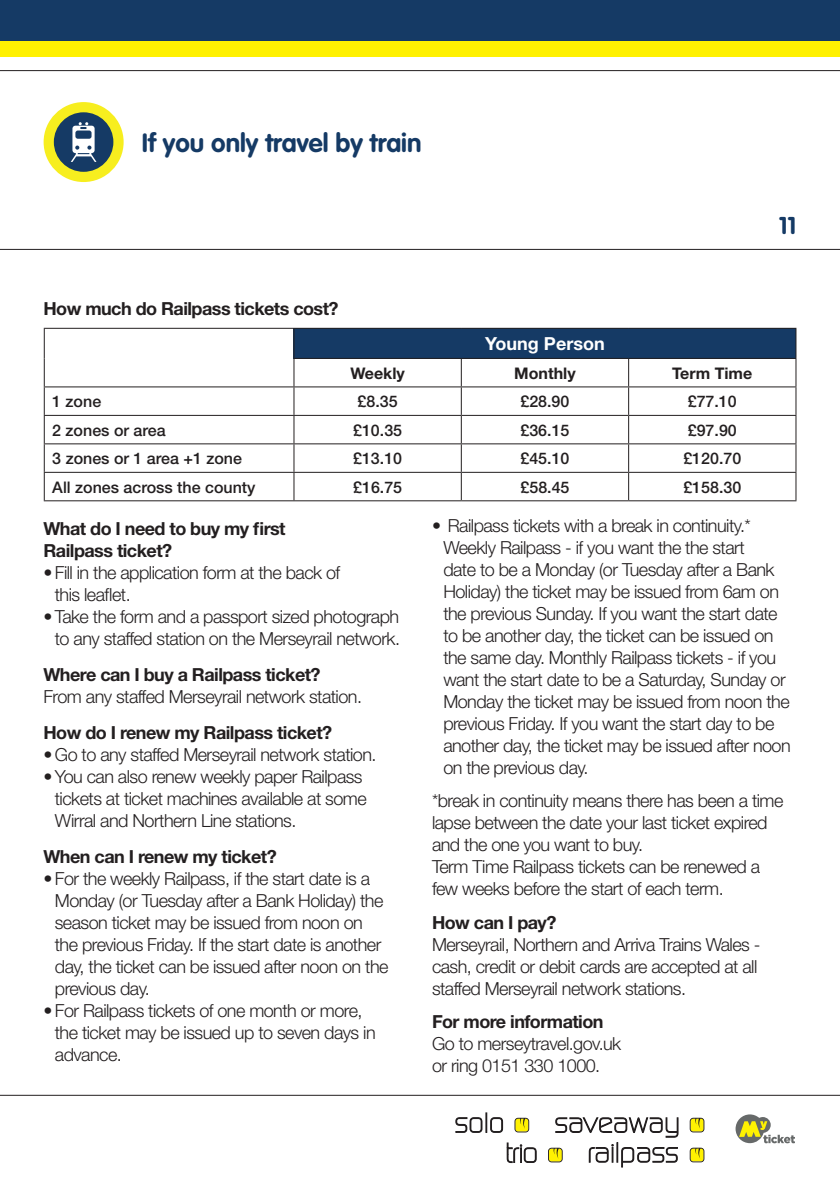
<style>
.page{position:relative;width:840px;height:1191px;background:#fff}
.page>*{position:absolute;margin:0;border:0;box-sizing:border-box;transform-origin:0 0}
.t1{font:700 26px "VAG Rounded";color:#153a65}
.t2{font:700 24px "VAG Rounded";color:#153a65}
.t3{font:300 18px/22px "Helvetica Neue LT";letter-spacing:-.03em;color:#231f20}
.t4{font:700 18px/22px "Helvetica Neue LT";letter-spacing:-.03em;color:#231f20}
.t5{font:700 18px "Helvetica Neue LT";color:#fff}
.t6{font:500 16px "Helvetica Neue LT";color:#231f20}
.t7{font:700 16px "Helvetica Neue LT";color:#231f20}
</style>
<div class="page">
<div style="left:0;top:0;width:839px;height:42px;background:#153a65"></div>
<div style="left:0;top:42px;width:839px;height:15px;background:#fff101"></div>
<hr style="left:0;top:1095px;width:839px;height:1px;background:#231f20">
<hr style="left:0;top:70px;width:839px;height:1px;background:#231f20">
<hr style="left:0;top:249px;width:839px;height:1px;background:#231f20">
<div style="left:294px;top:328px;width:501px;height:30px;background:#153a65"></div>
<hr style="left:44px;top:328px;width:250px;height:1px;background:#231f20">
<hr style="left:294px;top:328px;width:167px;height:1px;background:#231f20">
<hr style="left:461px;top:328px;width:167px;height:1px;background:#231f20">
<hr style="left:628px;top:328px;width:168px;height:1px;background:#231f20">
<hr style="left:293px;top:358px;width:168px;height:1px;background:#231f20">
<hr style="left:461px;top:358px;width:167px;height:1px;background:#231f20">
<hr style="left:628px;top:358px;width:168px;height:1px;background:#231f20">
<hr style="left:44px;top:386px;width:250px;height:1px;background:#231f20">
<hr style="left:294px;top:386px;width:167px;height:1px;background:#231f20">
<hr style="left:461px;top:386px;width:167px;height:1px;background:#231f20">
<hr style="left:628px;top:386px;width:168px;height:1px;background:#231f20">
<hr style="left:44px;top:415px;width:250px;height:1px;background:#231f20">
<hr style="left:294px;top:415px;width:167px;height:1px;background:#231f20">
<hr style="left:461px;top:415px;width:167px;height:1px;background:#231f20">
<hr style="left:628px;top:415px;width:168px;height:1px;background:#231f20">
<hr style="left:44px;top:443px;width:250px;height:1px;background:#231f20">
<hr style="left:294px;top:443px;width:167px;height:1px;background:#231f20">
<hr style="left:461px;top:443px;width:167px;height:1px;background:#231f20">
<hr style="left:628px;top:443px;width:168px;height:1px;background:#231f20">
<hr style="left:44px;top:472px;width:250px;height:1px;background:#231f20">
<svg style="left:44px;top:329px;width:1px;height:171px"></svg>
<hr style="left:294px;top:472px;width:167px;height:1px;background:#231f20">
<svg style="left:293px;top:329px;width:1px;height:171px"></svg>
<hr style="left:461px;top:472px;width:167px;height:1px;background:#231f20">
<svg style="left:460px;top:359px;width:1px;height:141px"></svg>
<hr style="left:628px;top:472px;width:168px;height:1px;background:#231f20">
<svg style="left:795px;top:329px;width:1px;height:171px"></svg>
<hr style="left:44px;top:500px;width:250px;height:1px;background:#231f20">
<hr style="left:294px;top:500px;width:167px;height:1px;background:#231f20">
<hr style="left:461px;top:500px;width:167px;height:1px;background:#231f20">
<hr style="left:628px;top:500px;width:168px;height:1px;background:#231f20">
<div style="left:44px;top:102px;width:79px;height:80px;background:#f7ee1f;border-radius:50%"></div>
<div style="left:54px;top:112px;width:59px;height:60px;background:#153a65;border-radius:50%"></div>
<svg style="left:71px;top:122px;width:25px;height:40px"></svg>
<svg style="left:735px;top:1114px;width:59px;height:29px"></svg>
<svg style="left:455px;top:1112px;width:47px;height:20px"></svg>
<svg style="left:514px;top:1117px;width:15px;height:15px"></svg>
<svg style="left:506px;top:1142px;width:30px;height:21px"></svg>
<svg style="left:689px;top:1117px;width:15px;height:15px"></svg>
<svg style="left:548px;top:1117px;width:130px;height:50px"></svg>
<svg style="left:689px;top:1147px;width:15px;height:15px"></svg>
<p class="t1" style="left:142px;top:127px;width:281px">If you only travel by train</p>
<p class="t4" style="left:43px;top:297px;width:296px">How much do Railpass tickets cost?</p>
<p class="t5" style="left:485px;top:333px;width:121px">Young Person</p>
<p class="t7" style="left:350px;top:363px;width:56px">Weekly</p>
<p class="t7" style="left:514px;top:363px;width:63px">Monthly</p>
<p class="t7" style="left:672px;top:363px;width:81px">Term Time</p>
<p class="t6" style="left:52px;top:392px;width:50px">1 zone</p>
<p class="t6" style="left:357px;top:392px;width:42px">£8.35</p>
<p class="t6" style="left:520px;top:392px;width:50px">£28.90</p>
<p class="t6" style="left:687px;top:392px;width:50px">£77.10</p>
<p class="t6" style="left:52px;top:420px;width:115px">2 zones or area</p>
<p class="t6" style="left:353px;top:420px;width:50px">£10.35</p>
<p class="t6" style="left:520px;top:420px;width:50px">£36.15</p>
<p class="t6" style="left:687px;top:420px;width:50px">£97.90</p>
<p class="t6" style="left:52px;top:449px;width:191px">3 zones or 1 area +1 zone</p>
<p class="t6" style="left:353px;top:449px;width:50px">£13.10</p>
<p class="t6" style="left:520px;top:449px;width:50px">£45.10</p>
<p class="t6" style="left:683px;top:449px;width:59px">£120.70</p>
<p class="t6" style="left:52px;top:477px;width:205px">All zones across the county</p>
<p class="t6" style="left:353px;top:477px;width:50px">£16.75</p>
<p class="t6" style="left:520px;top:477px;width:50px">£58.45</p>
<p class="t6" style="left:683px;top:477px;width:59px">£158.30</p>
<p class="t2" style="left:778px;top:211px;width:19px">11</p>
<p class="t4" style="left:43px;top:517px;width:243px">What do I need to buy my first<br>Railpass ticket?</p>
<p class="t3" style="left:55px;top:561px;width:287px;text-indent:-11px">• Fill in the application form at the back of this leaflet.</p>
<p class="t3" style="left:43px;top:605px;width:358px;text-align:right">• Take the form and a passport sized photograph to any staffed station on the Merseyrail network.</p>
<p class="t4" style="left:43px;top:663px;width:278px">Where can I buy a Railpass ticket?</p>
<p class="t3" style="left:43px;top:685px;width:320px">From any staffed Merseyrail network station.</p>
<p class="t4" style="left:43px;top:721px;width:290px">How do I renew my Railpass ticket?</p>
<p class="t3" style="left:43px;top:743px;width:334px">• Go to any staffed Merseyrail network station.</p>
<p class="t3" style="left:55px;top:765px;width:313px;text-indent:-11px">• You can also renew weekly paper Railpass tickets at ticket machines available at some<br>Wirral and Northern Line stations.</p>
<p class="t4" style="left:43px;top:845px;width:234px">When can I renew my ticket?</p>
<p class="t3" style="left:55px;top:867px;width:335px;text-indent:-11px">• For the weekly Railpass, if the start date is a Monday (or Tuesday after a Bank Holiday) the season ticket may be issued from noon on the previous Friday. If the start date is another day, the ticket can be issued after noon on the previous day.</p>
<p class="t3" style="left:55px;top:999px;width:322px;text-indent:-11px">• For Railpass tickets of one month or more, the ticket may be issued up to seven days in advance.</p>
<p class="t3" style="left:443px;top:514px;width:349px;text-indent:-11px">• Railpass tickets with a break in continuity.* Weekly Railpass - if you want the the start<br>date to be a Monday (or Tuesday after a Bank Holiday) the ticket may be issued from 6am on the previous Sunday. If you want the start date to be another day, the ticket can be issued on the same day. Monthly Railpass tickets - if you want the start date to be a Saturday, Sunday or Monday the ticket may be issued from noon the previous Friday. If you want the start day to be another day, the ticket may be issued after noon on the previous day.</p>
<p class="t3" style="left:432px;top:789px;width:353px">*break in continuity means there has been a time lapse between the date your last ticket expired and the one you want to buy.</p>
<p class="t3" style="left:432px;top:855px;width:329px">Term Time Railpass tickets can be renewed a few weeks before the start of each term.</p>
<p class="t4" style="left:432px;top:910px;width:126px">How can I pay?</p>
<p class="t3" style="left:432px;top:932px;width:330px">Merseyrail, Northern and Arriva Trains Wales - cash, credit or debit cards are accepted at all staffed Merseyrail network stations.</p>
<p class="t4" style="left:432px;top:1010px;width:173px">For more information</p>
<p class="t3" style="left:432px;top:1032px;width:191px">Go to merseytravel.gov.uk or ring 0151 330 1000.</p>
</div>
